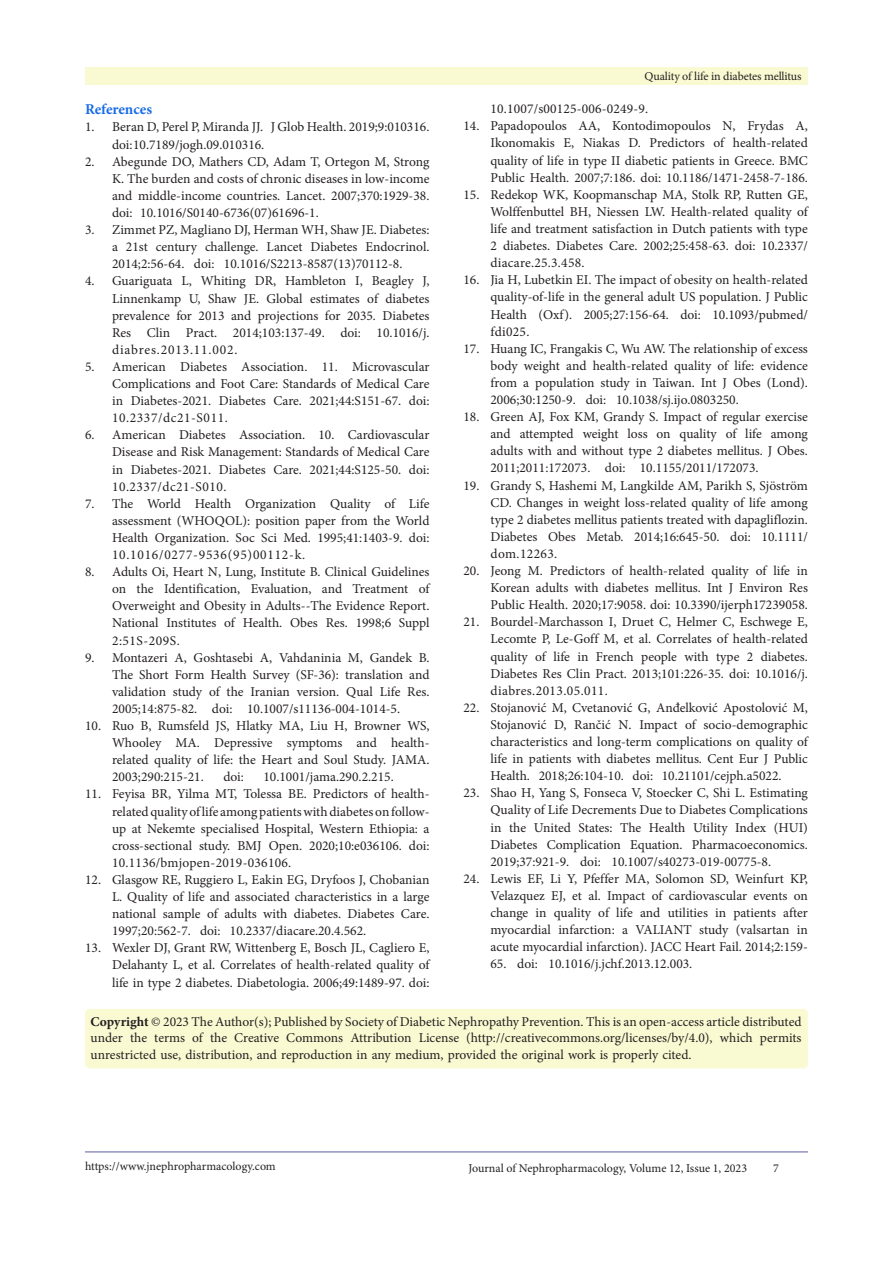
<style>
.page{position:relative;width:893px;height:1263px;background:#fff}
.page>*{position:absolute;margin:0;border:0;box-sizing:border-box;transform-origin:0 0}
.t1{font:700 15px "Minion Pro";letter-spacing:-.005em;color:#196ce8}
.t2{font:13.5px/17.1px "Minion Pro";color:#231f20;text-align:justify}
.t3{font:12px "Minion Pro";letter-spacing:-.005em;color:#231f20}
.s1{font-weight:700}
</style>
<div class="page">
<hr style="left:85px;top:1152px;width:723px;height:1px;background:#5e5ca5">
<div style="left:85px;top:68px;width:723px;height:17px;background:#fafad2"></div>
<div style="left:85px;top:1009px;width:723px;height:59px;background:#fafad2;border-radius:4px"></div>
<p class="t1" style="left:85px;top:99px;width:69px">References</p>
<p class="t2" style="left:112px;top:119px;width:319px;text-indent:-27px">1. Beran D, Perel P, Miranda JJ. J Glob Health. 2019;9:010316. doi: 10.7189/jogh.09.010316.</p>
<p class="t2" style="left:112px;top:153px;width:319px;text-indent:-27px">2. Abegunde DO, Mathers CD, Adam T, Ortegon M, Strong K. The burden and costs of chronic diseases in low-income and middle-income countries. Lancet. 2007;370:1929-38. doi: 10.1016/S0140-6736(07)61696-1.</p>
<p class="t2" style="left:112px;top:221px;width:319px;text-indent:-27px">3. Zimmet PZ, Magliano DJ, Herman WH, Shaw JE. Diabetes: a 21st century challenge. Lancet Diabetes Endocrinol.<br>2014;2:56-64. doi: 10.1016/S2213-8587(13)70112-8.</p>
<p class="t2" style="left:112px;top:273px;width:319px;text-indent:-27px">4. Guariguata L, Whiting DR, Hambleton I, Beagley J, Linnenkamp U, Shaw JE. Global estimates of diabetes prevalence for 2013 and projections for 2035. Diabetes Res Clin Pract. 2014;103:137-49. doi: 10.1016/j. diabres.2013.11.002.</p>
<p class="t2" style="left:112px;top:358px;width:319px;text-indent:-27px">5. American Diabetes Association. 11. Microvascular Complications and Foot Care: Standards of Medical Care in Diabetes-2021. Diabetes Care. 2021;44:S151-67. doi:<br>10.2337/dc21-S011.</p>
<p class="t2" style="left:112px;top:426px;width:319px;text-indent:-27px">6. American Diabetes Association. 10. Cardiovascular Disease and Risk Management: Standards of Medical Care in Diabetes-2021. Diabetes Care. 2021;44:S125-50. doi:<br>10.2337/dc21-S010.</p>
<p class="t2" style="left:112px;top:495px;width:319px;text-indent:-27px">7. The World Health Organization Quality of Life assessment (WHOQOL): position paper from the World Health Organization. Soc Sci Med. 1995;41:1403-9. doi:<br>10.1016/0277-9536(95)00112-k.</p>
<p class="t2" style="left:112px;top:563px;width:319px;text-indent:-27px">8. Adults Oi, Heart N, Lung, Institute B. Clinical Guidelines on the Identification, Evaluation, and Treatment of Overweight and Obesity in Adults--The Evidence Report.<br>National Institutes of Health. Obes Res. 1998;6 Suppl 2:51S-209S.</p>
<p class="t2" style="left:112px;top:649px;width:319px;text-indent:-27px">9. Montazeri A, Goshtasebi A, Vahdaninia M, Gandek B.<br>The Short Form Health Survey (SF-36): translation and validation study of the Iranian version. Qual Life Res.<br>2005;14:875-82. doi: 10.1007/s11136-004-1014-5.</p>
<p class="t2" style="left:112px;top:717px;width:319px;text-indent:-27px">10. Ruo B, Rumsfeld JS, Hlatky MA, Liu H, Browner WS, Whooley MA. Depressive symptoms and health&shy;related quality of life: the Heart and Soul Study. JAMA.<br>2003;290:215-21.</p>
<p class="t2" style="left:223px;top:768px;width:22px">doi:</p>
<p class="t2" style="left:263px;top:768px;width:132px">10.1001/jama.290.2.215.</p>
<p class="t2" style="left:112px;top:786px;width:319px;text-indent:-27px">11. Feyisa BR, Yilma MT, Tolessa BE. Predictors of health&shy;related quality of life among patients with diabetes on follow&shy;up at Nekemte specialised Hospital, Western Ethiopia: a cross-sectional study. BMJ Open. 2020;10:e036106. doi:<br>10.1136/bmjopen-2019-036106.</p>
<p class="t2" style="left:112px;top:871px;width:319px;text-indent:-27px">12. Glasgow RE, Ruggiero L, Eakin EG, Dryfoos J, Chobanian L. Quality of life and associated characteristics in a large national sample of adults with diabetes. Diabetes Care.<br>1997;20:562-7. doi: 10.2337/diacare.20.4.562.</p>
<p class="t2" style="left:112px;top:939px;width:319px;text-indent:-27px">13. Wexler DJ, Grant RW, Wittenberg E, Bosch JL, Cagliero E, Delahanty L, et al. Correlates of health-related quality of life in type 2 diabetes. Diabetologia. 2006;49:1489-97. doi:</p>
<p class="t3" style="left:644px;top:68px;width:159px">Quality of life in diabetes mellitus</p>
<p class="t2" style="left:490px;top:100px;width:159px">10.1007/s00125-006-0249-9.</p>
<p class="t2" style="left:490px;top:118px;width:319px;text-indent:-27px">14. Papadopoulos AA, Kontodimopoulos N, Frydas A, Ikonomakis E, Niakas D. Predictors of health-related quality of life in type II diabetic patients in Greece. BMC Public Health. 2007;7:186. doi: 10.1186/1471-2458-7-186.</p>
<p class="t2" style="left:490px;top:186px;width:319px;text-indent:-27px">15. Redekop WK, Koopmanschap MA, Stolk RP, Rutten GE, Wolffenbuttel BH, Niessen LW. Health-related quality of life and treatment satisfaction in Dutch patients with type 2 diabetes. Diabetes Care. 2002;25:458-63. doi: 10.2337/ diacare.25.3.458.</p>
<p class="t2" style="left:490px;top:271px;width:319px;text-indent:-27px">16. Jia H, Lubetkin EI. The impact of obesity on health-related quality-of-life in the general adult US population. J Public Health (Oxf). 2005;27:156-64. doi: 10.1093/pubmed/ fdi025.</p>
<p class="t2" style="left:490px;top:340px;width:319px;text-indent:-27px">17. Huang IC, Frangakis C, Wu AW. The relationship of excess body weight and health-related quality of life: evidence from a population study in Taiwan. Int J Obes (Lond).<br>2006;30:1250-9. doi: 10.1038/sj.ijo.0803250.</p>
<p class="t2" style="left:490px;top:408px;width:319px;text-indent:-27px">18. Green AJ, Fox KM, Grandy S. Impact of regular exercise and attempted weight loss on quality of life among adults with and without type 2 diabetes mellitus. J Obes.<br>2011;2011:172073. doi: 10.1155/2011/172073.</p>
<p class="t2" style="left:490px;top:477px;width:319px;text-indent:-27px">19. Grandy S, Hashemi M, Langkilde AM, Parikh S, Sjöström CD. Changes in weight loss-related quality of life among type 2 diabetes mellitus patients treated with dapagliflozin.<br>Diabetes Obes Metab. 2014;16:645-50. doi: 10.1111/ dom.12263.</p>
<p class="t2" style="left:490px;top:562px;width:319px;text-indent:-27px">20. Jeong M. Predictors of health-related quality of life in Korean adults with diabetes mellitus. Int J Environ Res Public Health. 2020;17:9058. doi: 10.3390/ijerph17239058.</p>
<p class="t2" style="left:490px;top:613px;width:319px;text-indent:-27px">21. Bourdel-Marchasson I, Druet C, Helmer C, Eschwege E, Lecomte P, Le-Goff M, et al. Correlates of health-related quality of life in French people with type 2 diabetes.<br>Diabetes Res Clin Pract. 2013;101:226-35. doi: 10.1016/j. diabres.2013.05.011.</p>
<p class="t2" style="left:490px;top:699px;width:319px;text-indent:-27px">22. Stojanović M, Cvetanović G, Anđelković Apostolović M, Stojanović D, Rančić N. Impact of socio-demographic characteristics and long-term complications on quality of life in patients with diabetes mellitus. Cent Eur J Public Health. 2018;26:104-10. doi: 10.21101/cejph.a5022.</p>
<p class="t2" style="left:490px;top:784px;width:319px;text-indent:-27px">23. Shao H, Yang S, Fonseca V, Stoecker C, Shi L. Estimating Quality of Life Decrements Due to Diabetes Complications in the United States: The Health Utility Index (HUI)<br>Diabetes Complication Equation. Pharmacoeconomics.<br>2019;37:921-9. doi: 10.1007/s40273-019-00775-8.</p>
<p class="t2" style="left:490px;top:870px;width:319px;text-indent:-27px">24. Lewis EF, Li Y, Pfeffer MA, Solomon SD, Weinfurt KP, Velazquez EJ, et al. Impact of cardiovascular events on change in quality of life and utilities in patients after myocardial infarction: a VALIANT study (valsartan in acute myocardial infarction). JACC Heart Fail. 2014;2:159-</p>
<p class="t2" style="left:490px;top:955px;width:203px">65. doi: 10.1016/j.jchf.2013.12.003.</p>
<p class="t2" style="left:91px;top:1013px;width:712px;line-height:16.5px"><span class="s1">Copyright</span> © 2023 The Author(s); Published by Society of Diabetic Nephropathy Prevention. This is an open-access article distributed under the terms of the Creative Commons Attribution License (http://creativecommons.org/licenses/by/4.0), which permits unrestricted use, distribution, and reproduction in any medium, provided the original work is properly cited.</p>
<p class="t3" style="left:85px;top:1158px;width:192px">https://www.jnephropharmacology.com</p>
<p class="t3" style="left:468px;top:1160px;width:280px">Journal of Nephropharmacology, Volume 12, Issue 1, 2023</p>
<p class="t3" style="left:773px;top:1160px;width:7px">7</p>
</div>
